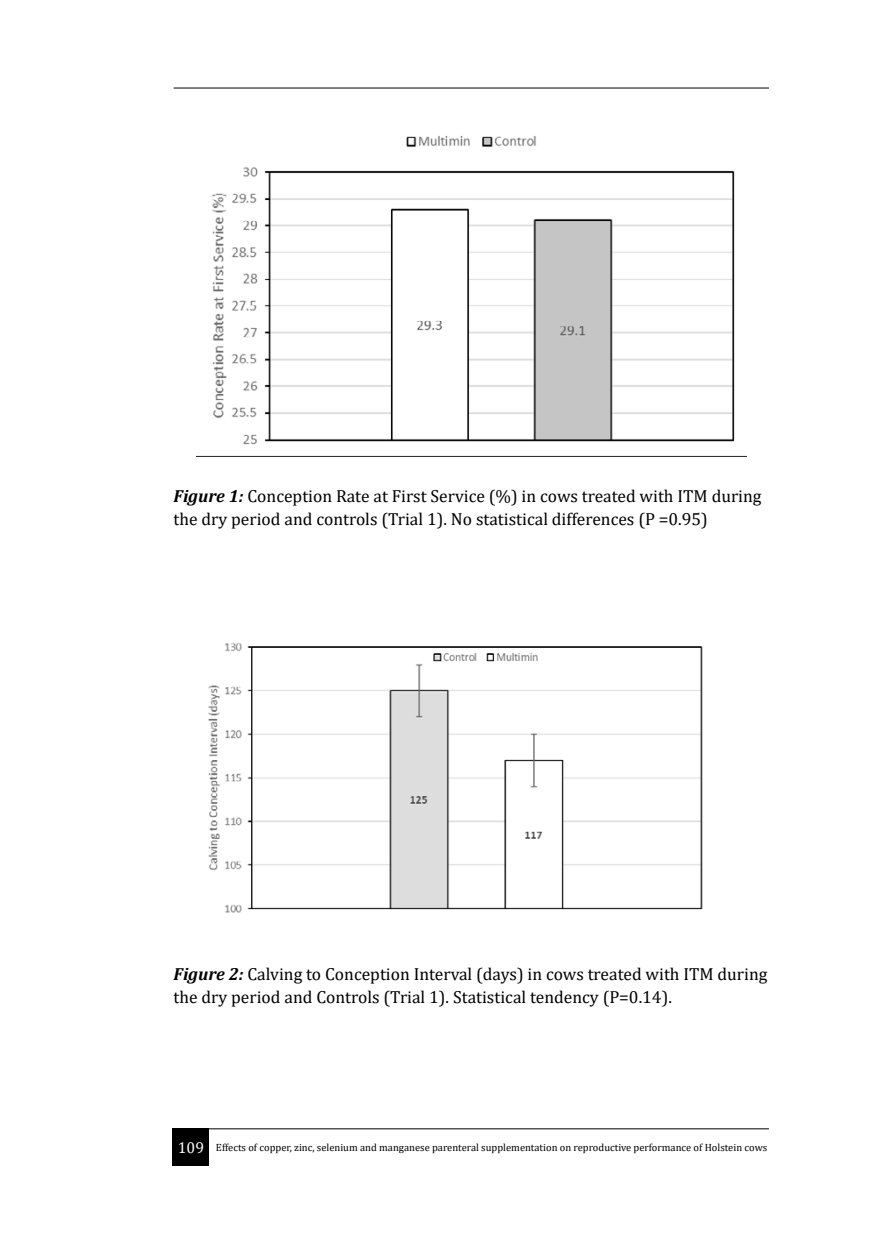
<style>
.page{position:relative;width:893px;height:1241px;background:#fff}
.page>*{position:absolute;margin:0;border:0;box-sizing:border-box;transform-origin:0 0}
.t1{font:17.5px/22.8px "Cambria";color:#000}
.t2{font:15.75px "Cambria";color:#fff}
.t3{font:10.5px "Cambria";color:#000}
.s1{font-weight:700;font-style:italic}
</style>
<div class="page">
<div style="left:173px;top:1128px;width:36px;height:37px;background:#000"></div>
<hr style="left:174px;top:88px;width:595px;height:1px;background:#000">
<hr style="left:173px;top:1128px;width:596px;height:1px;background:#000">
<img style="left:196px;top:136px;width:550px;height:320px">
<img style="left:208px;top:642px;width:495px;height:271px">
<p class="t1" style="left:174px;top:484px;width:589px"><span class="s1">Figure 1:</span> Conception Rate at First Service (%) in cows treated with ITM during the dry period and controls (Trial 1). No statistical differences (P =0.95)</p>
<p class="t1" style="left:174px;top:962px;width:595px"><span class="s1">Figure 2:</span> Calving to Conception Interval (days) in cows treated with ITM during the dry period and Controls (Trial 1). Statistical tendency (P=0.14).</p>
<p class="t2" style="left:178px;top:1137px;width:28px">109</p>
<p class="t3" style="left:216px;top:1140px;width:553px">Effects of copper, zinc, selenium and manganese parenteral supplementation on reproductive performance of Holstein cows</p>
</div>
